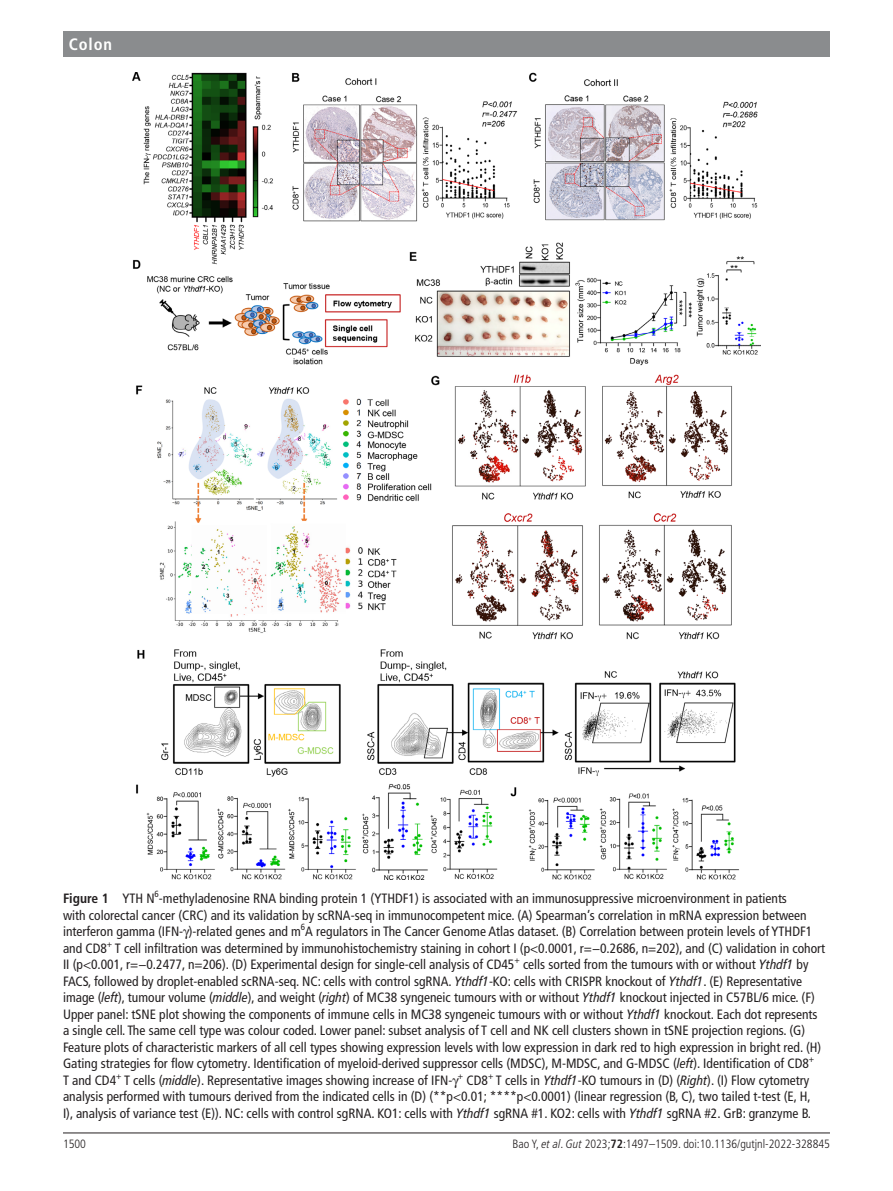
<style>
.page{position:relative;width:893px;height:1191px;background:#fff}
.page>*{position:absolute;margin:0;border:0;box-sizing:border-box;transform-origin:0 0}
.t1{font:700 condensed 16.5px "Frutiger LT Pro";letter-spacing:.055em;color:#fff}
.t2{font:condensed 13.5px/16.5px "Frutiger LT Pro";color:#231f20}
.t3{font:300 condensed 12px "Frutiger LT Pro";color:#231f20}
.t4{font:condensed 9px "Frutiger LT Pro";color:#231f20}
.s1{font-style:italic}
.s2{font-weight:700}
</style>
<div class="page">
<hr style="left:63px;top:1132px;width:767px;height:1px;background:#231f20">
<div style="left:63px;top:31px;width:767px;height:25px;background:#8a8c8e"></div>
<img style="left:132px;top:72px;width:629px;height:807px">
<p class="t1" style="left:69px;top:34px;width:45px">Colon</p>
<p class="t4" style="left:155px;top:888px;width:6px">6</p>
<p class="t2" style="left:63px;top:907px;width:764px">with colorectal cancer (CRC) and its validation by scRNA-seq in immunocompetent mice. (A) Spearman’s correlation in mRNA expression between interferon gamma (IFN- )-related genes and m<sup>6</sup>A regulators in The Cancer Genome Atlas dataset. (B) Correlation between protein levels of YTHDF1 and CD8<sup>+</sup> T cell infiltration was determined by immunohistochemistry staining in cohort I (p&lt;0.0001, r=−0.2686, n=202), and (C) validation in cohort II (p&lt;0.001, r=−0.2477, n=206). (D) Experimental design for single-cell analysis of CD45<sup>+</sup> cells sorted from the tumours with or without <span class="s1">Ythdf1</span> by FACS, followed by droplet-enabled scRNA-seq. NC: cells with control sgRNA. <span class="s1">Ythdf1</span>-KO: cells with CRISPR knockout of <span class="s1">Ythdf1</span>. (E) Representative image (<span class="s1">left</span>), tumour volume (<span class="s1">middle</span>), and weight (<span class="s1">right</span>) of MC38 syngeneic tumours with or without <span class="s1">Ythdf1</span> knockout injected in C57BL/6 mice. (F)<br>Upper panel: tSNE plot showing the components of immune cells in MC38 syngeneic tumours with or without <span class="s1">Ythdf1</span> knockout. Each dot represents a single cell. The same cell type was colour coded. Lower panel: subset analysis of T cell and NK cell clusters shown in tSNE projection regions. (G)<br>Feature plots of characteristic markers of all cell types showing expression levels with low expression in dark red to high expression in bright red. (H)<br>Gating strategies for flow cytometry. Identification of myeloid-derived suppressor cells (MDSC), M-MDSC, and G-MDSC (<span class="s1">left</span>). Identification of CD8<sup>+<br></sup>T and CD4<sup>+</sup> T cells (<span class="s1">middle</span>). Representative images showing increase of IFN- <sup>+</sup> CD8<sup>+</sup> T cells in <span class="s1">Ythdf1</span>-KO tumours in (D) (<span class="s1">Right</span>). (I) Flow cytometry analysis performed with tumours derived from the indicated cells in (D) (**p&lt;0.01; ****p&lt;0.0001) (linear regression (B, C), two tailed t-test (E, H,<br>I), analysis of variance test (E)). NC: cells with control sgRNA. KO1: cells with <span class="s1">Ythdf1</span> sgRNA #1. KO2: cells with <span class="s1">Ythdf1</span> sgRNA #2. GrB: granzyme B.</p>
<p class="t2" style="left:63px;top:890px;width:725px"><span class="s2">Figure 1</span> YTH N -methyladenosine RNA binding protein 1 (YTHDF1) is associated with an immunosuppressive microenvironment in patients</p>
<p class="t3" style="left:63px;top:1136px;width:25px">1500</p>
<p class="t3" style="left:512px;top:1136px;width:319px">Bao Y, <span class="s1">et al</span>. <span class="s1">Gut</span> 2023;<span class="s2">72</span>:1497–1509. doi:10.1136/gutjnl-2022-328845</p>
</div>
